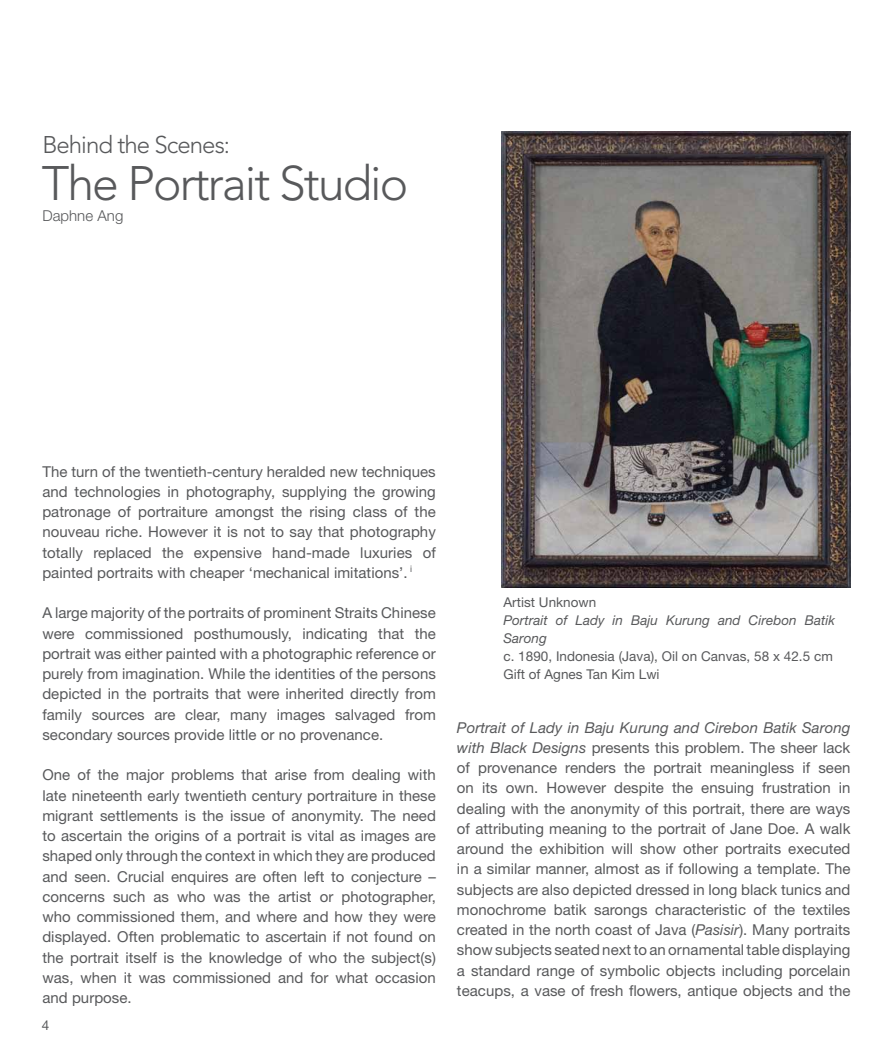
<style>
.page{position:relative;width:893px;height:1063px;background:#fff}
.page>*{position:absolute;margin:0;border:0;box-sizing:border-box;transform-origin:0 0}
.t1{font:300 48px "Avenir LT Std";letter-spacing:-.04em;color:#58595b}
.t2{font:300 24px "Avenir LT Std";letter-spacing:-.04em;color:#58595b}
.t3{font:15px/20.2px "Helvetica Neue LT Std";letter-spacing:.005em;color:#58595b;text-align:justify}
.t4{font:300 15px "Helvetica Neue LT Std";letter-spacing:.005em;color:#58595b}
.t5{font:13.5px/18px "Helvetica Neue LT Std";letter-spacing:.005em;color:#58595b}
.t6{font:italic 13.5px/18px "Helvetica Neue LT Std";letter-spacing:.005em;color:#58595b}
.s1{font-style:italic}
</style>
<div class="page">
<img style="left:502px;top:131px;width:349px;height:456px">
<h2 class="t2" style="left:42px;top:130px;width:189px">Behind the Scenes:</h2>
<h1 class="t1" style="left:42px;top:155px;width:368px">The Portrait Studio</h1>
<p class="t4" style="left:42px;top:207px;width:82px">Daphne Ang</p>
<p class="t3" style="left:42px;top:461px;width:395px">The turn of the twentieth-century heralded new techniques and technologies in photography, supplying the growing patronage of portraiture amongst the rising class of the nouveau riche. However it is not to say that photography totally replaced the expensive hand-made luxuries of painted portraits with cheaper ‘mechanical imitations’. <sup>i</sup></p>
<p class="t3" style="left:42px;top:603px;width:395px">A large majority of the portraits of prominent Straits Chinese were commissioned posthumously, indicating that the portrait was either painted with a photographic reference or purely from imagination. While the identities of the persons depicted in the portraits that were inherited directly from family sources are clear, many images salvaged from secondary sources provide little or no provenance.</p>
<p class="t3" style="left:42px;top:765px;width:395px">One of the major problems that arise from dealing with late nineteenth early twentieth century portraiture in these migrant settlements is the issue of anonymity. The need to ascertain the origins of a portrait is vital as images are shaped only through the context in which they are produced and seen. Crucial enquires are often left to conjecture – concerns such as who was the artist or photographer, who commissioned them, and where and how they were displayed. Often problematic to ascertain if not found on the portrait itself is the knowledge of who the subject(s) was, when it was commissioned and for what occasion and purpose.</p>
<p class="t5" style="left:42px;top:1016px;width:9px">4</p>
<p class="t5" style="left:503px;top:593px;width:95px">Artist Unknown</p>
<p class="t6" style="left:503px;top:611px;width:333px">Portrait of Lady in Baju Kurung and Cirebon Batik<br>Sarong</p>
<p class="t5" style="left:503px;top:647px;width:331px">c. 1890, Indonesia (Java), Oil on Canvas, 58 x 42.5 cm<br>Gift of Agnes Tan Kim Lwi</p>
<p class="t3" style="left:457px;top:717px;width:395px"><span class="s1">Portrait of Lady in Baju Kurung and Cirebon Batik Sarong with Black Designs</span> presents this problem. The sheer lack of provenance renders the portrait meaningless if seen on its own. However despite the ensuing frustration in dealing with the anonymity of this portrait, there are ways of attributing meaning to the portrait of Jane Doe. A walk around the exhibition will show other portraits executed in a similar manner, almost as if following a template. The subjects are also depicted dressed in long black tunics and monochrome batik sarongs characteristic of the textiles created in the north coast of Java (<span class="s1">Pasisir</span>). Many portraits show subjects seated next to an ornamental table displaying a standard range of symbolic objects including porcelain teacups, a vase of fresh flowers, antique objects and the</p>
</div>
